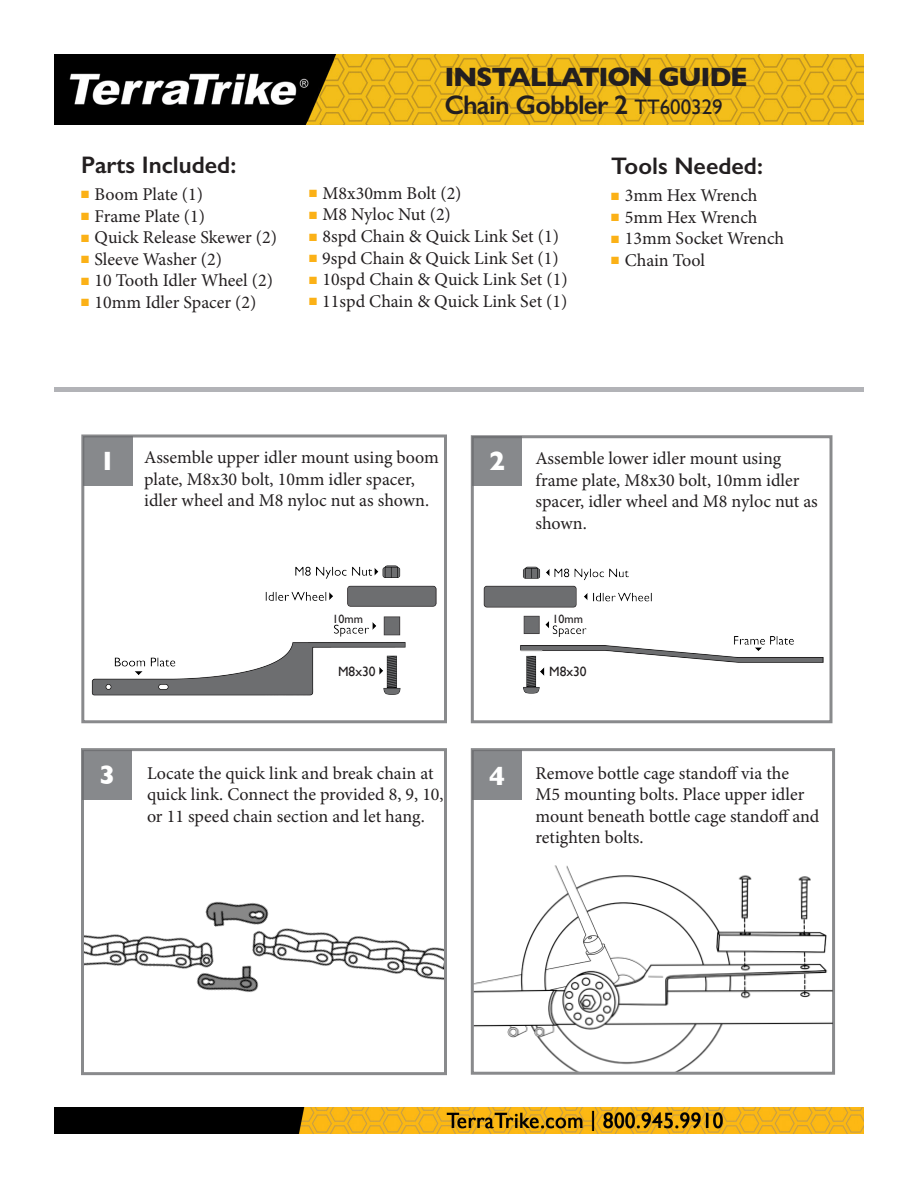
<style>
.page{position:relative;width:918px;height:1188px;background:#fff}
.page>*{position:absolute;margin:0;border:0;box-sizing:border-box;transform-origin:0 0}
.t1{font:600 27px "Gill Sans";letter-spacing:-.03em;color:#231f20}
.t2{font:700 27px "Gill Sans";letter-spacing:-.05em;color:#231f20}
.t3{font:700 27px "Gill Sans";color:#fff}
.bulleted{font:600 24px "Gill Sans";color:#231f20}
.Subhead{font:600 24px "Gill Sans";color:#231f20}
.Body{font:18px/21.6px "Minion Pro";color:#231f20}
.bulleted-2{font:18px "Minion Pro";color:#231f20}
.t4{font:13.5px "Gill Sans";color:#231f20}
.t5{font:12px "Gill Sans";color:#231f20}
.s1{color:#fbb117}
.s2{font-weight:400;font-size:21px}
</style>
<div class="page">
<img style="left:54px;top:54px;width:810px;height:70px">
<img style="left:54px;top:1107px;width:810px;height:27px">
<img style="left:85px;top:901px;width:358px;height:92px">
<img style="left:92px;top:565px;width:344px;height:131px">
<img style="left:483px;top:566px;width:341px;height:128px">
<div style="left:472px;top:436px;width:50px;height:50px;background:#87898c"></div>
<div style="left:82px;top:750px;width:50px;height:50px;background:#87898c"></div>
<div style="left:473px;top:750px;width:49px;height:49px;background:#87898c"></div>
<div style="left:83px;top:436px;width:49px;height:50px;background:#87898c"></div>
<hr style="left:54px;top:388px;width:810px;height:4px;background:#b2b3b7">
<div style="left:81px;top:748px;width:366px;height:327px;border:3px solid #6c6d70"></div>
<div style="left:81px;top:434px;width:366px;height:289px;border:3px solid #6c6d70"></div>
<div style="left:471px;top:435px;width:361px;height:288px;border:3px solid #6c6d70"></div>
<div style="left:471px;top:748px;width:364px;height:327px;border:3px solid #6c6d70"></div>
<img style="left:474px;top:865px;width:359px;height:207px">
<h1 class="t2" style="left:444px;top:55px;width:305px">INSTALLATION GUIDE</h1>
<p class="bulleted" style="left:81px;top:150px;width:157px">Parts Included:</p>
<p class="bulleted-2" style="left:81px;top:182px;width:124px"><span class="s1">■</span> Boom Plate (1)</p>
<p class="bulleted-2" style="left:81px;top:204px;width:125px"><span class="s1">■</span> Frame Plate (1)</p>
<p class="bulleted-2" style="left:81px;top:225px;width:198px"><span class="s1">■</span> Quick Release Skewer (2)</p>
<p class="bulleted-2" style="left:81px;top:247px;width:143px"><span class="s1">■</span> Sleeve Washer (2)</p>
<p class="bulleted-2" style="left:81px;top:269px;width:193px"><span class="s1">■</span> 10 Tooth Idler Wheel (2)</p>
<p class="bulleted-2" style="left:81px;top:290px;width:177px"><span class="s1">■</span> 10mm Idler Spacer (2)</p>
<h1 class="t1" style="left:444px;top:89px;width:280px">Chain Gobbler 2 <span class="s2">TT600329</span></h1>
<p class="bulleted-2" style="left:309px;top:181px;width:154px"><span class="s1">■</span> M8x30mm Bolt (2)</p>
<p class="bulleted-2" style="left:309px;top:203px;width:143px"><span class="s1">■</span> M8 Nyloc Nut (2)</p>
<p class="bulleted-2" style="left:309px;top:224px;width:251px"><span class="s1">■</span> 8spd Chain &amp; Quick Link Set (1)</p>
<p class="bulleted-2" style="left:309px;top:246px;width:251px"><span class="s1">■</span> 9spd Chain &amp; Quick Link Set (1)</p>
<p class="bulleted-2" style="left:309px;top:267px;width:260px"><span class="s1">■</span> 10spd Chain &amp; Quick Link Set (1)</p>
<p class="bulleted-2" style="left:309px;top:289px;width:260px"><span class="s1">■</span> 11spd Chain &amp; Quick Link Set (1)</p>
<p class="Subhead" style="left:611px;top:151px;width:153px">Tools Needed:</p>
<p class="bulleted-2" style="left:611px;top:183px;width:148px"><span class="s1">■</span> 3mm Hex Wrench</p>
<p class="bulleted-2" style="left:611px;top:205px;width:148px"><span class="s1">■</span> 5mm Hex Wrench</p>
<p class="bulleted-2" style="left:611px;top:226px;width:174px"><span class="s1">■</span> 13mm Socket Wrench</p>
<p class="bulleted-2" style="left:611px;top:248px;width:95px"><span class="s1">■</span> Chain Tool</p>
<p class="t3" style="left:100px;top:440px;width:18px">1</p>
<p class="Body" style="left:144px;top:447px;width:296px">Assemble upper idler mount using boom plate, M8x30 bolt, 10mm idler spacer, idler wheel and M8 nyloc nut as shown.</p>
<p class="Body" style="left:536px;top:448px;width:284px">Assemble lower idler mount using frame plate, M8x30 bolt, 10mm idler spacer, idler wheel and M8 nyloc nut as shown.</p>
<p class="t3" style="left:489px;top:439px;width:18px">2</p>
<p class="t5" style="left:333px;top:612px;width:32px">10mm</p>
<p class="t5" style="left:552px;top:611px;width:32px">10mm</p>
<p class="t4" style="left:338px;top:663px;width:39px">M8x30</p>
<p class="t4" style="left:549px;top:663px;width:39px">M8x30</p>
<p class="Body" style="left:147px;top:762px;width:298px">Locate the quick link and break chain at quick link. Connect the provided 8, 9, 10, or 11 speed chain section and let hang.</p>
<p class="t3" style="left:99px;top:754px;width:18px">3</p>
<p class="t3" style="left:489px;top:755px;width:18px">4</p>
<p class="Body" style="left:536px;top:762px;width:285px">Remove bottle cage standoff via the<br>M5 mounting bolts. Place upper idler mount beneath bottle cage standoff and retighten bolts.</p>
</div>
